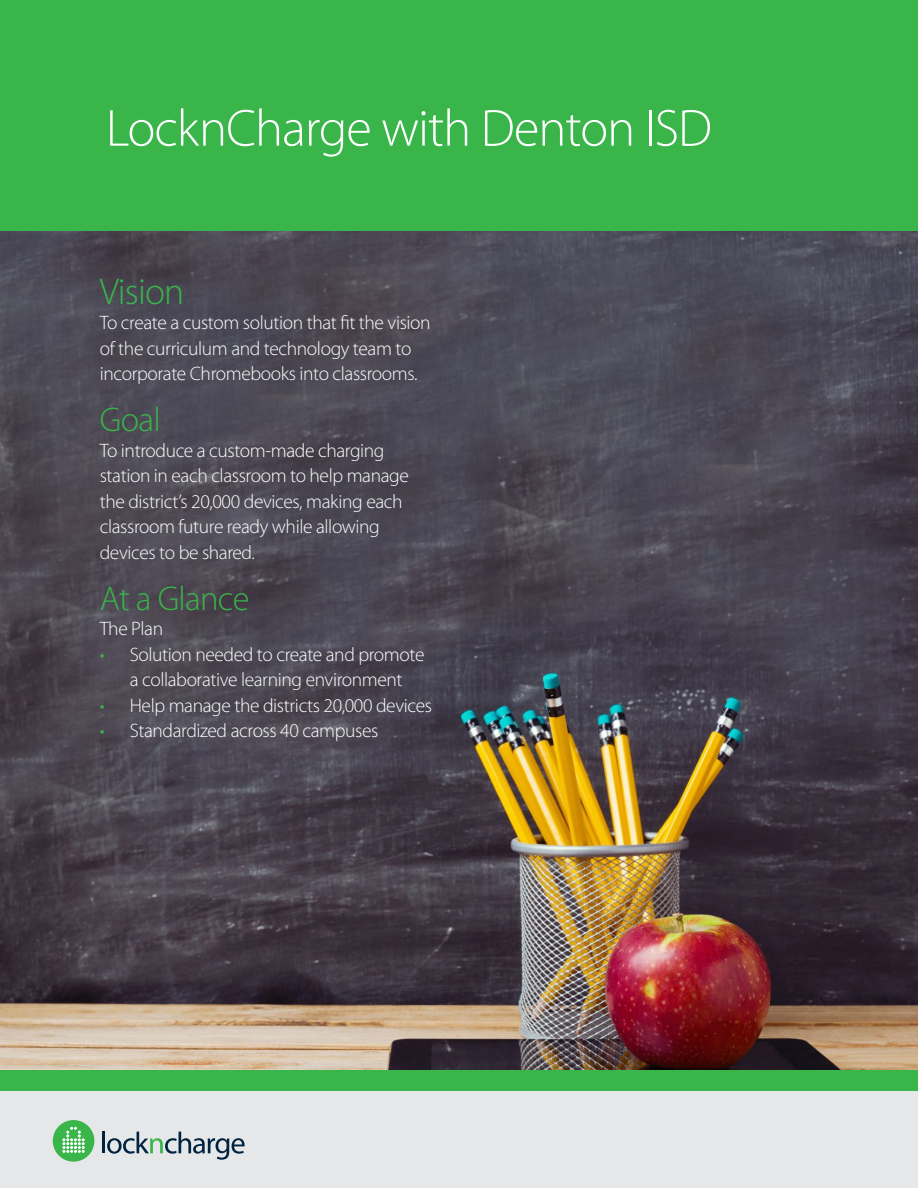
<style>
.page{position:relative;width:918px;height:1188px;background:#fff}
.page>*{position:absolute;margin:0;border:0;box-sizing:border-box;transform-origin:0 0}
.HEading{font:300 52.5px "Myriad Pro";letter-spacing:-.02em;color:#fff}
.HEading-2{font:300 37.5px "Myriad Pro";letter-spacing:-.02em;color:#39b54a}
.HEading-3{font:300 34.5px "Myriad Pro";letter-spacing:-.02em;color:#39b54a}
.HEading-4{font:300 19.5px/25.5px "Myriad Pro";letter-spacing:-.02em;color:#fff}
.s1{color:#39b54a}
</style>
<div class="page">
<div style="left:0;top:1077px;width:918px;height:111px;background:#e6e7e8"></div>
<div style="left:0;top:1069px;width:918px;height:21px;background:#39b54a"></div>
<img style="left:0;top:230px;width:918px;height:839px">
<div style="left:0;top:0;width:918px;height:230px;background:#39b54a"></div>
<hr style="left:102px;top:1132px;width:3px;height:21px;background:#002341">
<svg style="left:107px;top:1132px;width:138px;height:28px"></svg>
<div style="left:53px;top:1120px;width:41px;height:42px;background:#39b54a;border-radius:50%"></div>
<svg style="left:62px;top:1127px;width:23px;height:26px"></svg>
<p class="HEading" style="left:106px;top:97px;width:608px">LocknCharge with Denton ISD</p>
<p class="HEading-2" style="left:100px;top:269px;width:86px">Vision</p>
<p class="HEading-4" style="left:100px;top:310px;width:332px">To create a custom solution that fit the vision of the curriculum and technology team to incorporate Chromebooks into classrooms.</p>
<p class="HEading-3" style="left:100px;top:399px;width:62px">Goal</p>
<p class="HEading-4" style="left:100px;top:437px;width:311px">To introduce a custom-made charging station in each classroom to help manage the district’s 20,000 devices, making each classroom future ready while allowing devices to be shared.</p>
<p class="HEading-3" style="left:100px;top:578px;width:151px">At a Glance</p>
<p class="HEading-4" style="left:100px;top:616px;width:65px">The Plan</p>
<p class="HEading-4" style="left:100px;top:641px;width:326px;text-align:center"><span class="s1">•</span> Solution needed to create and promote a collaborative learning environment</p>
<p class="HEading-4" style="left:100px;top:692px;width:334px"><span class="s1">•</span> Help manage the districts 20,000 devices</p>
<p class="HEading-4" style="left:100px;top:718px;width:280px"><span class="s1">•</span> Standardized across 40 campuses</p>
</div>
